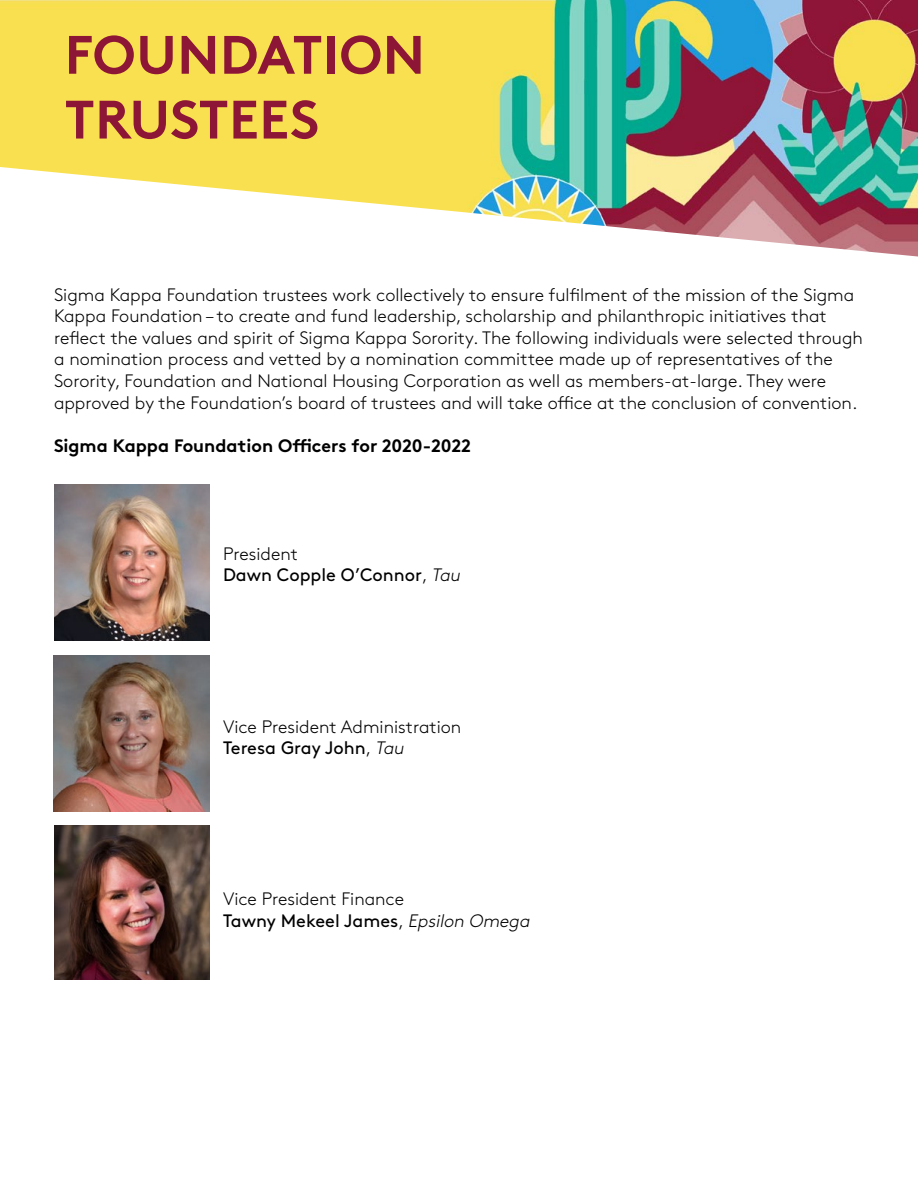
<style>
.page{position:relative;width:918px;height:1188px;background:#fff}
.page>*{position:absolute;margin:0;border:0;box-sizing:border-box;transform-origin:0 0}
.t1{font:700 54px/64.8px "Brown Pro";letter-spacing:.01em;color:#8d1637}
.t2{font:300 18px/21.6px "Brown Pro";color:#000}
.t3{font:700 18px "Brown Pro";color:#000}
.t4{font:18px/21.6px "Brown Pro";color:#000}
.s1{font-weight:300}
.s2{font-weight:300;font-style:italic}
.s3{font-weight:400}
.s4{font-style:italic}
</style>
<div class="page">
<img style="left:0;top:0;width:918px;height:257px">
<img style="left:54px;top:825px;width:156px;height:155px">
<img style="left:54px;top:485px;width:156px;height:155px">
<img style="left:54px;top:656px;width:156px;height:155px">
<h1 class="t1" style="left:65px;top:17px;width:362px">FOUNDATION<br>TRUSTEES</h1>
<p class="t2" style="left:54px;top:282px;width:810px">Sigma Kappa Foundation trustees work collectively to ensure fulfilment of the mission of the Sigma Kappa Foundation – to create and fund leadership, scholarship and philanthropic initiatives that reflect the values and spirit of Sigma Kappa Sorority. The following individuals were selected through a nomination process and vetted by a nomination committee made up of representatives of the Sorority, Foundation and National Housing Corporation as well as members-at-large. They were approved by the Foundation’s board of trustees and will take office at the conclusion of convention.</p>
<p class="t3" style="left:54px;top:431px;width:419px">Sigma Kappa Foundation Officers for 2020-2022</p>
<p class="t4" style="left:223px;top:541px;width:243px"><span class="s1">President<br></span>Dawn Copple O’Connor<span class="s1">,</span> <span class="s2">Tau</span></p>
<p class="t2" style="left:223px;top:714px;width:240px">Vice President Administration<br><span class="s3">Teresa Gray John</span>, <span class="s4">Tau</span></p>
<p class="t2" style="left:223px;top:887px;width:312px">Vice President Finance<br><span class="s3">Tawny Mekeel James</span>, <span class="s4">Epsilon Omega</span></p>
</div>
